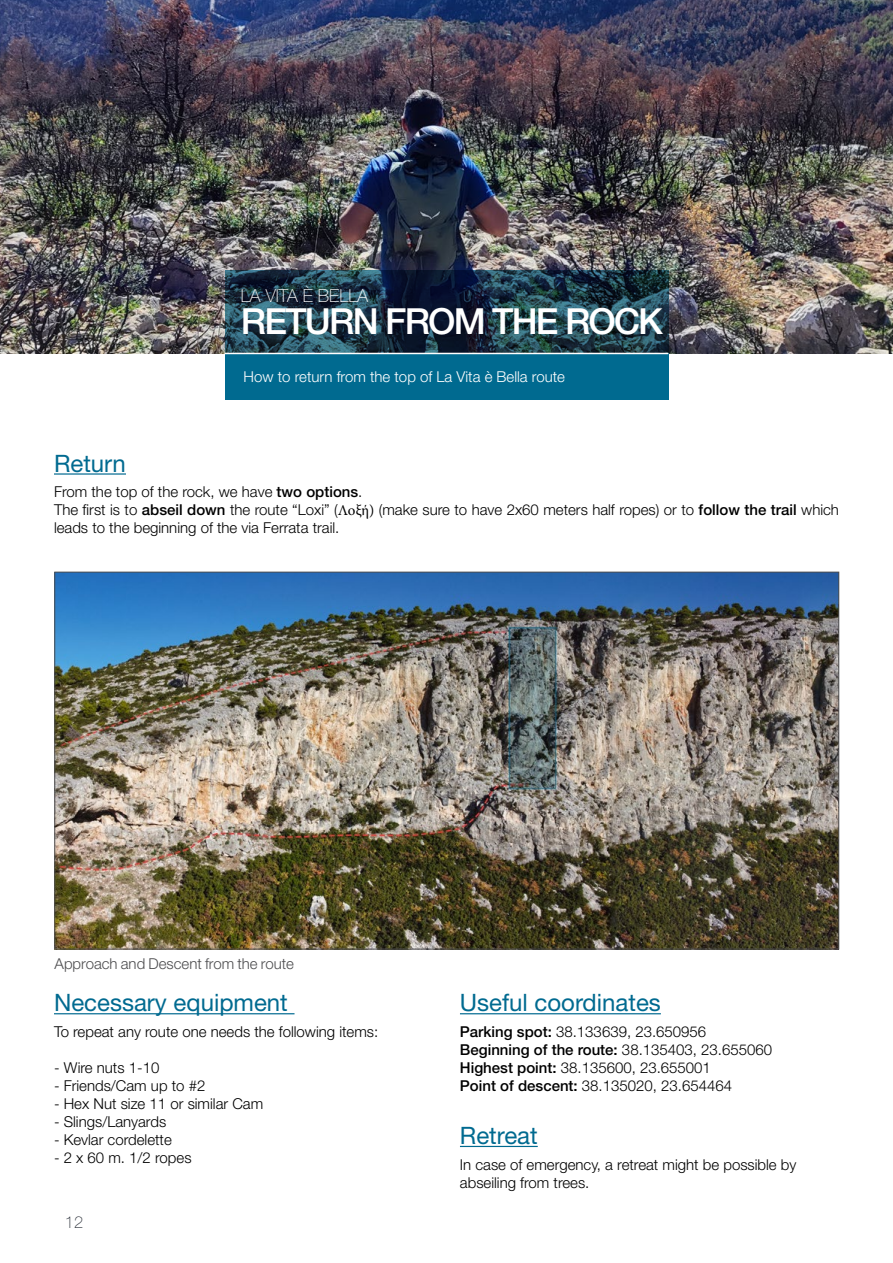
<style>
.page{position:relative;width:893px;height:1263px;background:#fff}
.page>*{position:absolute;margin:0;border:0;box-sizing:border-box;transform-origin:0 0}
.t1{font:500 36px "Helvetica Neue LT Std";letter-spacing:-.05em;color:#fff}
.t2{font:24px "Helvetica Neue LT Std";color:#006a90}
.t3{font:100 18px "Helvetica Neue LT Std";color:#fff}
.t4{font:100 16.5px "Helvetica Neue LT Std";color:#2e333c}
.t5{font:300 15px/18px "Helvetica Neue LT Std";color:#000}
.t6{font:300 15px "Helvetica Neue LT Std";color:#fff}
.t7{font:300 15px "Helvetica Neue LT Std";color:#4d4d4f}
.s1{font-weight:500}
.s2{font-family:"Minion Pro";font-weight:400}
</style>
<div class="page">
<hr style="left:54px;top:473px;width:72px;height:2px;background:#006a90">
<hr style="left:54px;top:1013px;width:240px;height:1px;background:#006a90">
<hr style="left:460px;top:1013px;width:201px;height:1px;background:#006a90">
<hr style="left:460px;top:1146px;width:78px;height:1px;background:#006a90">
<img style="left:57px;top:574px;width:780px;height:373px">
<img style="left:0;top:0;width:893px;height:353px">
<svg style="left:225px;top:270px;width:443px;height:83px;background:#1d3949"></svg>
<div style="left:225px;top:353px;width:443px;height:47px;background:#006a90"></div>
<hr style="left:225px;top:353px;width:443px;height:1px;background:#fff">
<p class="t3" style="left:241px;top:285px;width:129px">LA VITA È BELLA</p>
<h1 class="t1" style="left:241px;top:300px;width:423px">RETURN FROM THE ROCK</h1>
<p class="t6" style="left:244px;top:367px;width:323px">How to return from the top of La Vita è Bella route</p>
<h2 class="t2" style="left:54px;top:449px;width:73px">Return</h2>
<p class="t5" style="left:54px;top:482px;width:786px">From the top of the rock, we have <span class="s1">two options</span>.<br>The first is to <span class="s1">abseil down</span> the route “Loxi” (<span class="s2">Λοξή)</span> (make sure to have 2x60 meters half ropes) or to <span class="s1">follow the trail</span> which leads to the beginning of the via Ferrata trail.</p>
<p class="t7" style="left:55px;top:955px;width:241px">Approach and Descent from the route</p>
<h2 class="t2" style="left:54px;top:988px;width:235px">Necessary equipment</h2>
<p class="t5" style="left:54px;top:1022px;width:326px">To repeat any route one needs the following items:</p>
<p class="t5" style="left:54px;top:1058px;width:107px">- Wire nuts 1-10</p>
<p class="t5" style="left:54px;top:1076px;width:153px">- Friends/Cam up to #2</p>
<p class="t5" style="left:54px;top:1094px;width:211px">- Hex Nut size 11 or similar Cam</p>
<p class="t5" style="left:54px;top:1112px;width:114px">- Slings/Lanyards</p>
<p class="t5" style="left:54px;top:1130px;width:119px">- Kevlar cordelette</p>
<p class="t5" style="left:54px;top:1148px;width:139px">- 2 x 60 m. 1/2 ropes</p>
<p class="t4" style="left:65px;top:1213px;width:20px">12</p>
<h2 class="t2" style="left:460px;top:988px;width:202px">Useful coordinates</h2>
<p class="t5" style="left:460px;top:1022px;width:314px"><span class="s1">Parking spot:</span> 38.133639, 23.650956<br><span class="s1">Beginning of the route:</span> 38.135403, 23.655060<br><span class="s1">Highest point:</span> 38.135600, 23.655001<br><span class="s1">Point of descent:</span> 38.135020, 23.654464</p>
<h2 class="t2" style="left:460px;top:1121px;width:79px">Retreat</h2>
<p class="t5" style="left:460px;top:1155px;width:338px">In case of emergency, a retreat might be possible by abseiling from trees.</p>
</div>
